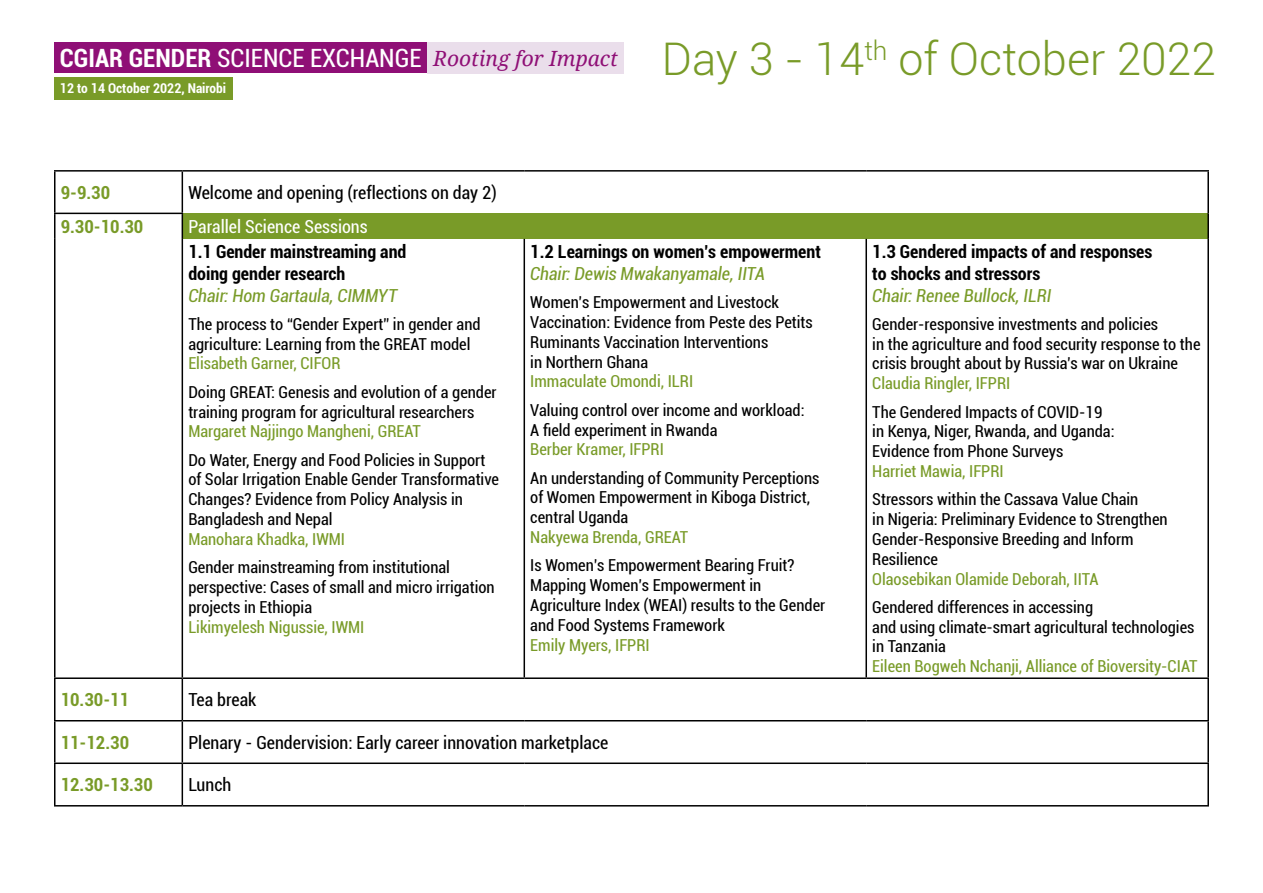
<style>
.page{position:relative;width:1263px;height:893px;background:#fff}
.page>*{position:absolute;margin:0;border:0;box-sizing:border-box;transform-origin:0 0}
.t1{font:300 45px "Roboto";color:#799b28}
.t2{font:condensed 25.2px "Roboto";color:#fff}
.t3{font:italic 21px "Droid Serif";color:#8f0f76}
.t4{font:700 condensed 18px/21.6px "Roboto";color:#000}
.t5{font:condensed 18px "Roboto";color:#000}
.t6{font:italic condensed 18px "Roboto";color:#799b28}
.t7{font:700 condensed 18px "Roboto";color:#799b28}
.t8{font:condensed 18px "Roboto";color:#fff}
.t9{font:condensed 16.5px/19.8px "Roboto";color:#000}
.t10{font:condensed 16.5px "Roboto";color:#799b28}
.t11{font:700 condensed 13.5px "Roboto";color:#fff}
.s1{font-weight:700}
</style>
<div class="page">
<div style="left:54px;top:43px;width:374px;height:30px;background:#8f0f76"></div>
<div style="left:54px;top:77px;width:178px;height:22px;background:#799b28"></div>
<div style="left:182px;top:213px;width:1026px;height:26px;background:#799b28"></div>
<hr style="left:54px;top:170px;width:128px;height:2px;background:#000">
<hr style="left:54px;top:172px;width:2px;height:41px;background:#000">
<hr style="left:182px;top:170px;width:342px;height:2px;background:#000">
<hr style="left:182px;top:172px;width:1px;height:41px;background:#000">
<hr style="left:524px;top:170px;width:342px;height:2px;background:#000">
<hr style="left:866px;top:170px;width:343px;height:2px;background:#000">
<hr style="left:1207px;top:172px;width:2px;height:41px;background:#000">
<hr style="left:54px;top:213px;width:129px;height:1px;background:#000">
<hr style="left:54px;top:214px;width:2px;height:25px;background:#000">
<svg style="left:182px;top:214px;width:1px;height:25px"></svg>
<hr style="left:1207px;top:213px;width:2px;height:26px;background:#000">
<hr style="left:54px;top:239px;width:2px;height:438px;background:#000">
<hr style="left:182px;top:239px;width:1px;height:438px;background:#000">
<hr style="left:523px;top:239px;width:2px;height:438px;background:#000">
<hr style="left:865px;top:239px;width:2px;height:438px;background:#000">
<hr style="left:1207px;top:239px;width:2px;height:438px;background:#000">
<hr style="left:54px;top:677px;width:128px;height:2px;background:#000">
<hr style="left:54px;top:679px;width:2px;height:41px;background:#000">
<hr style="left:182px;top:677px;width:342px;height:2px;background:#000">
<hr style="left:182px;top:679px;width:1px;height:41px;background:#000">
<hr style="left:524px;top:677px;width:342px;height:2px;background:#000">
<hr style="left:866px;top:677px;width:343px;height:2px;background:#000">
<hr style="left:1207px;top:679px;width:2px;height:41px;background:#000">
<hr style="left:54px;top:720px;width:128px;height:1px;background:#000">
<hr style="left:54px;top:721px;width:2px;height:41px;background:#000">
<hr style="left:182px;top:720px;width:342px;height:1px;background:#000">
<hr style="left:182px;top:721px;width:1px;height:41px;background:#000">
<hr style="left:524px;top:720px;width:342px;height:1px;background:#000">
<hr style="left:866px;top:720px;width:343px;height:1px;background:#000">
<hr style="left:1207px;top:721px;width:2px;height:41px;background:#000">
<hr style="left:54px;top:762px;width:128px;height:2px;background:#000">
<hr style="left:54px;top:764px;width:2px;height:41px;background:#000">
<hr style="left:182px;top:762px;width:342px;height:2px;background:#000">
<hr style="left:182px;top:764px;width:1px;height:41px;background:#000">
<hr style="left:524px;top:762px;width:342px;height:2px;background:#000">
<hr style="left:866px;top:762px;width:343px;height:2px;background:#000">
<hr style="left:1207px;top:764px;width:2px;height:41px;background:#000">
<hr style="left:54px;top:805px;width:128px;height:1px;background:#000">
<hr style="left:182px;top:805px;width:342px;height:1px;background:#000">
<hr style="left:524px;top:805px;width:342px;height:1px;background:#000">
<hr style="left:866px;top:805px;width:343px;height:1px;background:#000">
<div style="left:428px;top:42px;width:196px;height:31px;background:#eadeeb"></div>
<h2 class="t2" style="left:60px;top:41px;width:363px"><span class="s1">CGIAR GENDER</span> SCIENCE EXCHANGE</h2>
<p class="t11" style="left:60px;top:79px;width:168px">12 to 14 October 2022, Nairobi</p>
<p class="t3" style="left:434px;top:44px;width:186px">Rooting for Impact</p>
<h1 class="t1" style="left:662px;top:28px;width:556px">Day 3 - 14<sup>th</sup> of October 2022</h1>
<p class="t7" style="left:61px;top:180px;width:51px">9-9.30</p>
<p class="t5" style="left:188px;top:180px;width:310px">Welcome and opening (reflections on day 2)</p>
<p class="t7" style="left:61px;top:214px;width:84px">9.30-10.30</p>
<p class="t8" style="left:188px;top:214px;width:181px">Parallel Science Sessions</p>
<p class="t4" style="left:188px;top:240px;width:220px">1.1 Gender mainstreaming and doing gender research</p>
<p class="t6" style="left:188px;top:283px;width:210px">Chair: Hom Gartaula, CIMMYT</p>
<p class="t9" style="left:188px;top:314px;width:294px">The process to “Gender Expert” in gender and agriculture: Learning from the GREAT model</p>
<p class="t10" style="left:188px;top:352px;width:154px">Elisabeth Garner, CIFOR</p>
<p class="t9" style="left:188px;top:381px;width:310px">Doing GREAT: Genesis and evolution of a gender training program for agricultural researchers</p>
<p class="t10" style="left:188px;top:420px;width:234px">Margaret Najjingo Mangheni, GREAT</p>
<p class="t9" style="left:188px;top:449px;width:312px">Do Water, Energy and Food Policies in Support of Solar Irrigation Enable Gender Transformative Changes? Evidence from Policy Analysis in Bangladesh and Nepal</p>
<p class="t10" style="left:188px;top:528px;width:158px">Manohara Khadka, IWMI</p>
<p class="t9" style="left:188px;top:557px;width:308px">Gender mainstreaming from institutional perspective: Cases of small and micro irrigation projects in Ethiopia</p>
<p class="t10" style="left:188px;top:615px;width:178px">Likimyelesh Nigussie, IWMI</p>
<p class="t4" style="left:530px;top:240px;width:292px">1.2 Learnings on women’s empowerment</p>
<p class="t6" style="left:530px;top:261px;width:236px">Chair: Dewis Mwakanyamale, IITA</p>
<p class="t9" style="left:530px;top:292px;width:284px">Women’s Empowerment and Livestock Vaccination: Evidence from Peste des Petits Ruminants Vaccination Interventions<br>in Northern Ghana</p>
<p class="t10" style="left:530px;top:370px;width:164px">Immaculate Omondi, ILRI</p>
<p class="t9" style="left:530px;top:399px;width:276px">Valuing control over income and workload:<br>A field experiment in Rwanda</p>
<p class="t10" style="left:530px;top:438px;width:135px">Berber Kramer, IFPRI</p>
<p class="t9" style="left:530px;top:467px;width:291px">An understanding of Community Perceptions of Women Empowerment in Kiboga District, central Uganda</p>
<p class="t10" style="left:530px;top:526px;width:160px">Nakyewa Brenda, GREAT</p>
<p class="t9" style="left:530px;top:555px;width:296px">Is Women’s Empowerment Bearing Fruit?<br>Mapping Women’s Empowerment in Agriculture Index (WEAI) results to the Gender and Food Systems Framework</p>
<p class="t10" style="left:530px;top:633px;width:121px">Emily Myers, IFPRI</p>
<p class="t7" style="left:61px;top:687px;width:70px">10.30-11</p>
<p class="t5" style="left:188px;top:687px;width:70px">Tea break</p>
<p class="t7" style="left:61px;top:730px;width:70px">11-12.30</p>
<p class="t5" style="left:188px;top:730px;width:421px">Plenary - Gendervision: Early career innovation marketplace</p>
<p class="t7" style="left:61px;top:772px;width:94px">12.30-13.30</p>
<p class="t5" style="left:188px;top:772px;width:45px">Lunch</p>
<p class="t4" style="left:872px;top:240px;width:282px">1.3 Gendered impacts of and responses to shocks and stressors</p>
<p class="t6" style="left:872px;top:283px;width:181px">Chair: Renee Bullock, ILRI</p>
<p class="t9" style="left:872px;top:314px;width:330px">Gender-responsive investments and policies<br>in the agriculture and food security response to the crisis brought about by Russia’s war on Ukraine</p>
<p class="t10" style="left:872px;top:372px;width:140px">Claudia Ringler, IFPRI</p>
<p class="t9" style="left:872px;top:401px;width:244px">The Gendered Impacts of COVID-19 in Kenya, Niger, Rwanda, and Uganda:<br>Evidence from Phone Surveys</p>
<p class="t10" style="left:872px;top:460px;width:133px">Harriet Mawia, IFPRI</p>
<p class="t9" style="left:872px;top:489px;width:297px">Stressors within the Cassava Value Chain<br>in Nigeria: Preliminary Evidence to Strengthen Gender-Responsive Breeding and Inform Resilience</p>
<p class="t10" style="left:872px;top:567px;width:228px">Olaosebikan Olamide Deborah, IITA</p>
<p class="t9" style="left:872px;top:596px;width:324px">Gendered differences in accessing<br>and using climate-smart agricultural technologies in Tanzania</p>
<p class="t10" style="left:872px;top:655px;width:327px">Eileen Bogweh Nchanji, Alliance of Bioversity-CIAT</p>
</div>
